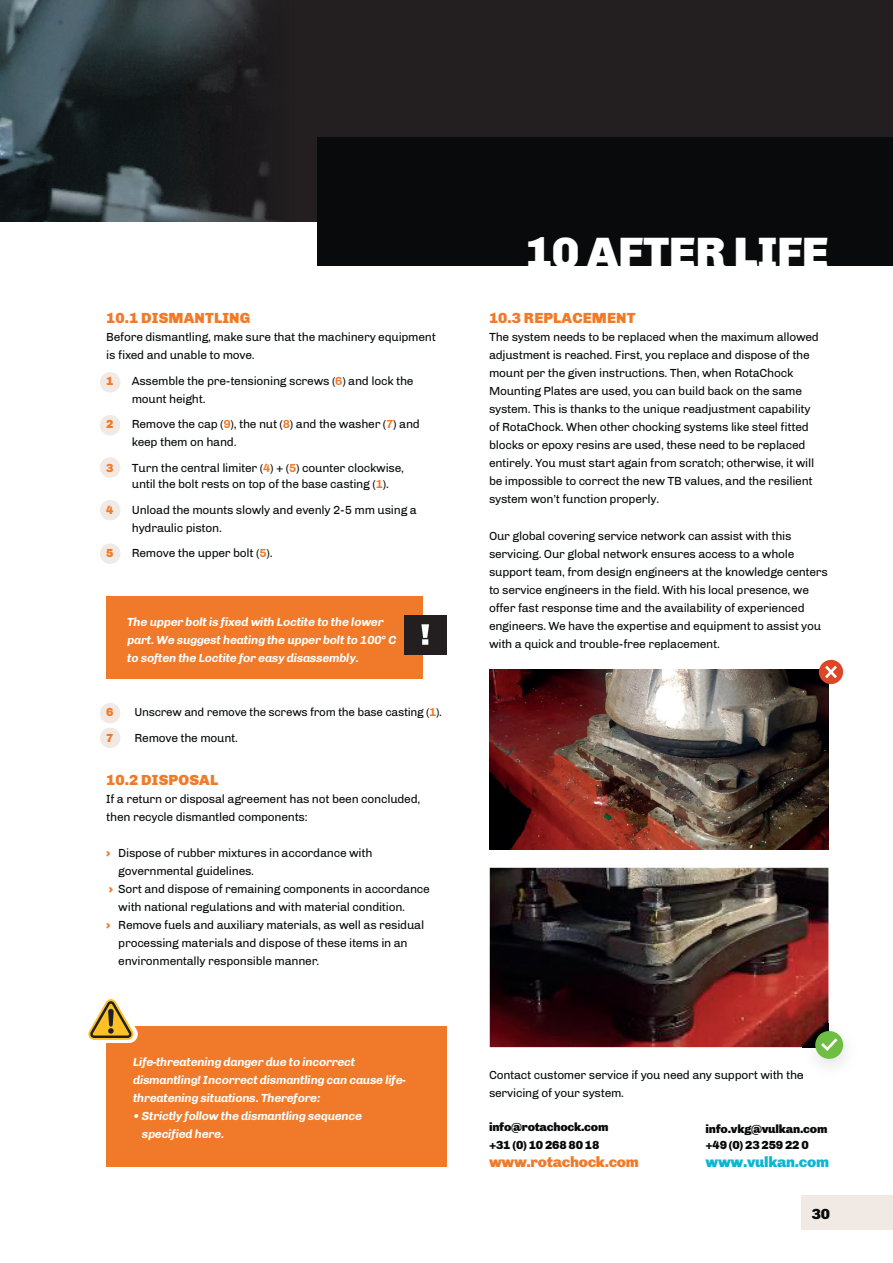
<style>
.page{position:relative;width:893px;height:1263px;background:#fff}
.page>*{position:absolute;margin:0;border:0;box-sizing:border-box;transform-origin:0 0}
.t1{font:900 45px "Chivo";letter-spacing:-.01em;color:#fff}
.t2{font:900 15px "Chivo";letter-spacing:.01em;color:#f07a29}
.t3{font:900 15px "Chivo";letter-spacing:-.02em;color:#f07a29}
.t4{font:900 15px "Chivo";letter-spacing:-.02em;color:#0db6d3}
.t5{font:900 15px "Chivo";color:#080a0b}
.t6{font:12px/18px "Chivo";letter-spacing:-.02em;color:#080a0b}
.t7{font:italic 700 12px/18px "Chivo";letter-spacing:-.02em;color:#fff}
.t8{font:900 12px/18px "Chivo";letter-spacing:-.02em;color:#080a0b}
.t9{font:900 12px "Chivo";color:#f07a29}
.t10{font:11.7px "Chivo";letter-spacing:-.025em;color:#080a0b}
.s1{font-weight:700;color:#f07a29}
.s2{font-weight:700;font-size:12px;color:#f07a29}
.s3{font-family:"Cera";font-weight:900;color:#f07a29}
</style>
<div class="page">
<div style="left:0;top:0;width:893px;height:221px;background:#231f20"></div>
<img style="left:0;top:0;width:318px;height:221px">
<div style="left:318px;top:137px;width:575px;height:129px;background:#080a0b"></div>
<div style="left:100px;top:728px;width:20px;height:20px;background:#f0e9e4;border-radius:50%"></div>
<div style="left:100px;top:703px;width:20px;height:20px;background:#f0e9e4;border-radius:50%"></div>
<div style="left:100px;top:500px;width:20px;height:20px;background:#f0e9e4;border-radius:50%"></div>
<div style="left:100px;top:543px;width:20px;height:21px;background:#f0e9e4;border-radius:50%"></div>
<div style="left:106px;top:1026px;width:340px;height:141px;background:#f07a29"></div>
<svg style="left:88px;top:999px;width:50px;height:44px"></svg>
<div style="left:100px;top:457px;width:20px;height:21px;background:#f0e9e4;border-radius:50%"></div>
<div style="left:100px;top:415px;width:20px;height:20px;background:#f0e9e4;border-radius:50%"></div>
<div style="left:100px;top:372px;width:20px;height:20px;background:#f0e9e4;border-radius:50%"></div>
<div style="left:106px;top:596px;width:317px;height:82px;background:#f07a29"></div>
<div style="left:404px;top:615px;width:42px;height:39px;background:#231f20"></div>
<svg style="left:421px;top:624px;width:8px;height:21px"></svg>
<img style="left:490px;top:670px;width:338px;height:179px">
<img style="left:490px;top:868px;width:338px;height:179px">
<div style="left:819px;top:660px;width:24px;height:24px;background:#dd4627;border-radius:50%"></div>
<svg style="left:825px;top:666px;width:12px;height:12px"></svg>
<img style="left:803px;top:1024px;width:42px;height:42px">
<img style="left:803px;top:1024px;width:25px;height:23px">
<div style="left:815px;top:1031px;width:28px;height:28px;background:#6ebe44;border-radius:50%"></div>
<svg style="left:821px;top:1038px;width:16px;height:13px"></svg>
<div style="left:801px;top:1195px;width:92px;height:35px;background:#f0e9e4"></div>
<p class="t2" style="left:106px;top:309px;width:146px">10.1 DISMANTLING</p>
<p class="t6" style="left:106px;top:328px;width:331px">Before dismantling, make sure that the machinery equipment is fixed and unable to move.</p>
<p class="t9" style="left:106px;top:374px;width:9px">1</p>
<p class="t6" style="left:132px;top:372px;width:283px">Assemble the pre-tensioning screws (<span class="s1">6</span>) and lock the mount height.</p>
<p class="t9" style="left:106px;top:417px;width:9px">2</p>
<p class="t6" style="left:132px;top:415px;width:290px">Remove the cap (<span class="s1">9</span>), the nut (<span class="s1">8</span>) and the washer (<span class="s1">7</span>) and keep them on hand.</p>
<p class="t9" style="left:106px;top:461px;width:9px">3</p>
<p class="t6" style="left:132px;top:460px;width:274px;line-height:16.5px">Turn the central limiter (<span class="s1">4</span>) + (<span class="s1">5</span>) counter clockwise, until the bolt rests on top of the base casting (<span class="s1">1</span>).</p>
<p class="t9" style="left:106px;top:503px;width:9px">4</p>
<p class="t6" style="left:132px;top:501px;width:287px">Unload the mounts slowly and evenly 2-5 mm using a hydraulic piston.</p>
<p class="t9" style="left:106px;top:546px;width:9px">5</p>
<p class="t6" style="left:132px;top:544px;width:142px">Remove the upper bolt (<span class="s1">5</span>).</p>
<p class="t7" style="left:127px;top:613px;width:271px">The upper bolt is fixed with Loctite to the lower part. We suggest heating the upper bolt to 100° C to soften the Loctite for easy disassembly.</p>
<p class="t9" style="left:106px;top:705px;width:9px">6</p>
<p class="t10" style="left:134px;top:706px;width:309px">Unscrew and remove the screws from the base casting (<span class="s2">1</span>).</p>
<p class="t9" style="left:106px;top:731px;width:9px">7</p>
<p class="t6" style="left:134px;top:729px;width:105px">Remove the mount.</p>
<p class="t2" style="left:106px;top:771px;width:113px">10.2 DISPOSAL</p>
<p class="t6" style="left:106px;top:790px;width:316px">If a return or disposal agreement has not been concluded, then recycle dismantled components:</p>
<p class="t6" style="left:106px;top:844px;width:268px"><span class="s3">›</span> Dispose of rubber mixtures in accordance with</p>
<p class="t6" style="left:118px;top:862px;width:137px">governmental guidelines.</p>
<p class="t6" style="left:109px;top:880px;width:322px"><span class="s3">›</span> Sort and dispose of remaining components in accordance</p>
<p class="t6" style="left:118px;top:898px;width:288px">with national regulations and with material condition.</p>
<p class="t6" style="left:106px;top:916px;width:319px"><span class="s3">›</span> Remove fuels and auxiliary materials, as well as residual</p>
<p class="t6" style="left:118px;top:934px;width:291px">processing materials and dispose of these items in an</p>
<p class="t6" style="left:118px;top:952px;width:202px">environmentally responsible manner.</p>
<p class="t7" style="left:133px;top:1053px;width:274px">Life-threatening danger due to incorrect dismantling! Incorrect dismantling can cause life&shy;threatening situations. Therefore:</p>
<p class="t7" style="left:142px;top:1107px;width:222px;text-indent:-9px">• Strictly follow the dismantling sequence specified here.</p>
<h1 class="t1" style="left:525px;top:226px;width:305px">10 AFTER LIFE</h1>
<p class="t2" style="left:489px;top:309px;width:148px">10.3 REPLACEMENT</p>
<p class="t6" style="left:489px;top:328px;width:331px">The system needs to be replaced when the maximum allowed adjustment is reached. First, you replace and dispose of the mount per the given instructions. Then, when RotaChock Mounting Plates are used, you can build back on the same system. This is thanks to the unique readjustment capability of RotaChock. When other chocking systems like steel fitted blocks or epoxy resins are used, these need to be replaced entirely. You must start again from scratch; otherwise, it will be impossible to correct the new TB values, and the resilient system won’t function properly.</p>
<p class="t6" style="left:489px;top:526px;width:340px">Our global covering service network can assist with this servicing. Our global network ensures access to a whole support team, from design engineers at the knowledge centers to service engineers in the field. With his local presence, we offer fast response time and the availability of experienced engineers. We have the expertise and equipment to assist you with a quick and trouble-free replacement.</p>
<p class="t6" style="left:489px;top:1066px;width:316px">Contact customer service if you need any support with the servicing of your system.</p>
<p class="t8" style="left:489px;top:1118px;width:121px">info@rotachock.com +31 (0) 10 268 80 18</p>
<p class="t3" style="left:489px;top:1153px;width:151px">www.rotachock.com</p>
<p class="t8" style="left:705px;top:1120px;width:123px;line-height:16.5px">info.vkg@vulkan.com +49 (0) 23 259 22 0</p>
<p class="t4" style="left:705px;top:1153px;width:125px">www.vulkan.com</p>
<p class="t5" style="left:812px;top:1205px;width:20px">30</p>
</div>
